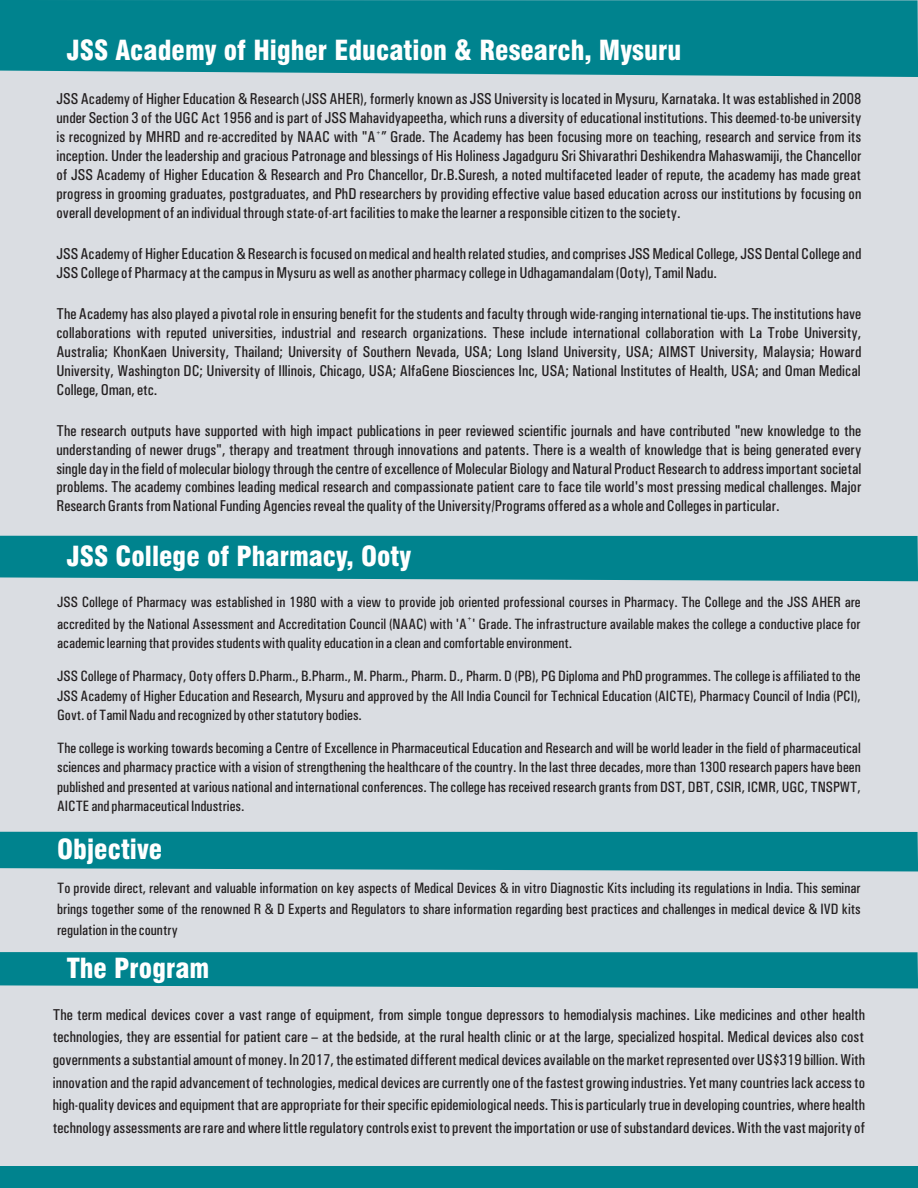
<style>
.page{position:relative;width:918px;height:1188px;background:#dadde2}
.page>*{position:absolute;margin:0;border:0;box-sizing:border-box;transform-origin:0 0}
.t1{font:900 condensed 27px "Swiss 721 BT";color:#fff}
.t2{font:15.75px/18.8px "Univers Condensed";color:#231f20;text-align:justify}
.t3{font:15px/19.4px "Univers Condensed";color:#231f20;text-align:justify}
.t4{font:8.25px "Univers Condensed";color:#231f20}
.t5{font:7.8px "Univers Condensed";color:#231f20}
</style>
<div class="page">
<div style="left:0;top:1167px;width:918px;height:21px;background:#00838e"></div>
<div style="left:0;top:0;width:918px;height:77px;background:#00838e"></div>
<div style="left:0;top:536px;width:918px;height:45px;background:#00838e"></div>
<div style="left:0;top:952px;width:918px;height:36px;background:#00838e"></div>
<div style="left:0;top:832px;width:918px;height:39px;background:#00838e"></div>
<h1 class="t1" style="left:67px;top:39px;width:616px">JSS Academy of Higher Education &amp; Research, Mysuru</h1>
<p class="t2" style="left:57px;top:91px;width:806px">JSS Academy of Higher Education &amp; Research (JSS AHER), formerly known as JSS University is located in Mysuru, Karnataka. It was established in 2008 under Section 3 of the UGC Act 1956 and is part of JSS Mahavidyapeetha, which runs a diversity of educational institutions. This deemed-to-be university</p>
<p class="t5" style="left:376px;top:129px;width:7px">+</p>
<p class="t2" style="left:56px;top:129px;width:806px">is recognized by MHRD and re-accredited by NAAC with "A ” Grade. The Academy has been focusing more on teaching, research and service from its inception. Under the leadership and gracious Patronage and blessings of His Holiness Jagadguru Sri Shivarathri Deshikendra Mahaswamiji, the Chancellor of JSS Academy of Higher Education &amp; Research and Pro Chancellor, Dr.B.Suresh, a noted multifaceted leader of repute, the academy has made great progress in grooming graduates, postgraduates, and PhD researchers by providing effective value based education across our institutions by focusing on overall development of an individual through state-of-art facilities to make the learner a responsible citizen to the society.</p>
<p class="t2" style="left:56px;top:246px;width:806px">JSS Academy of Higher Education &amp; Research is focused on medical and health related studies, and comprises JSS Medical College, JSS Dental College and<br>JSS College of Pharmacy at the campus in Mysuru as well as another pharmacy college in Udhagamandalam (Ooty), Tamil Nadu.</p>
<p class="t2" style="left:56px;top:306px;width:806px">The Academy has also played a pivotal role in ensuring benefit for the students and faculty through wide-ranging international tie-ups. The institutions have collaborations with reputed universities, industrial and research organizations. These include international collaboration with La Trobe University, Australia; KhonKaen University, Thailand; University of Southern Nevada, USA; Long Island University, USA; AIMST University, Malaysia; Howard University, Washington DC; University of Illinois, Chicago, USA; AlfaGene Biosciences Inc, USA; National Institutes of Health, USA; and Oman Medical College, Oman, etc.</p>
<p class="t2" style="left:56px;top:423px;width:806px">The research outputs have supported with high impact publications in peer reviewed scientific journals and have contributed "new knowledge to the understanding of newer drugs", therapy and treatment through innovations and patents. There is a wealth of knowledge that is being generated every single day in the field of molecular biology through the centre of excellence of Molecular Biology and Natural Product Research to address important societal problems. The academy combines leading medical research and compassionate patient care to face tile world's most pressing medical challenges. Major Research Grants from National Funding Agencies reveal the quality of the University/Programs offered as a whole and Colleges in particular.</p>
<h1 class="t1" style="left:67px;top:546px;width:346px">JSS College of Pharmacy, Ooty</h1>
<p class="t3" style="left:57px;top:594px;width:805px">JSS College of Pharmacy was established in 1980 with a view to provide job oriented professional courses in Pharmacy. The College and the JSS AHER are</p>
<p class="t4" style="left:467px;top:615px;width:7px">+</p>
<p class="t3" style="left:57px;top:615px;width:805px">accredited by the National Assessment and Accreditation Council (NAAC) with 'A ' Grade. The infrastructure available makes the college a conductive place for academic learning that provides students with quality education in a clean and comfortable environment.</p>
<p class="t3" style="left:57px;top:668px;width:805px">JSS College of Pharmacy, Ooty offers D.Pharm., B.Pharm., M. Pharm., Pharm. D., Pharm. D (PB), PG Diploma and PhD programmes. The college is affiliated to the JSS Academy of Higher Education and Research, Mysuru and approved by the All India Council for Technical Education (AICTE), Pharmacy Council of India (PCI), Govt. of Tamil Nadu and recognized by other statutory bodies.</p>
<p class="t3" style="left:57px;top:740px;width:805px">The college is working towards becoming a Centre of Excellence in Pharmaceutical Education and Research and will be world leader in the field of pharmaceutical sciences and pharmacy practice with a vision of strengthening the healthcare of the country. In the last three decades, more than 1300 research papers have been published and presented at various national and international conferences. The college has received research grants from DST, DBT, CSIR, ICMR, UGC, TNSPWT, AICTE and pharmaceutical Industries.</p>
<h1 class="t1" style="left:57px;top:839px;width:107px">Objective</h1>
<p class="t3" style="left:57px;top:878px;width:805px;line-height:21.1px">To provide direct, relevant and valuable information on key aspects of Medical Devices &amp; in vitro Diagnostic Kits including its regulations in India. This seminar brings together some of the renowned R &amp; D Experts and Regulators to share information regarding best practices and challenges in medical device &amp; IVD kits regulation in the country</p>
<h1 class="t1" style="left:67px;top:957px;width:144px">The Program</h1>
<p class="t2" style="left:53px;top:1005px;width:814px;line-height:22.5px">The term medical devices cover a vast range of equipment, from simple tongue depressors to hemodialysis machines. Like medicines and other health technologies, they are essential for patient care – at the bedside, at the rural health clinic or at the large, specialized hospital. Medical devices also cost governments a substantial amount of money. In 2017, the estimated different medical devices available on the market represented over US$319 billion. With innovation and the rapid advancement of technologies, medical devices are currently one of the fastest growing industries. Yet many countries lack access to high-quality devices and equipment that are appropriate for their specific epidemiological needs. This is particularly true in developing countries, where health technology assessments are rare and where little regulatory controls exist to prevent the importation or use of substandard devices. With the vast majority of</p>
</div>
